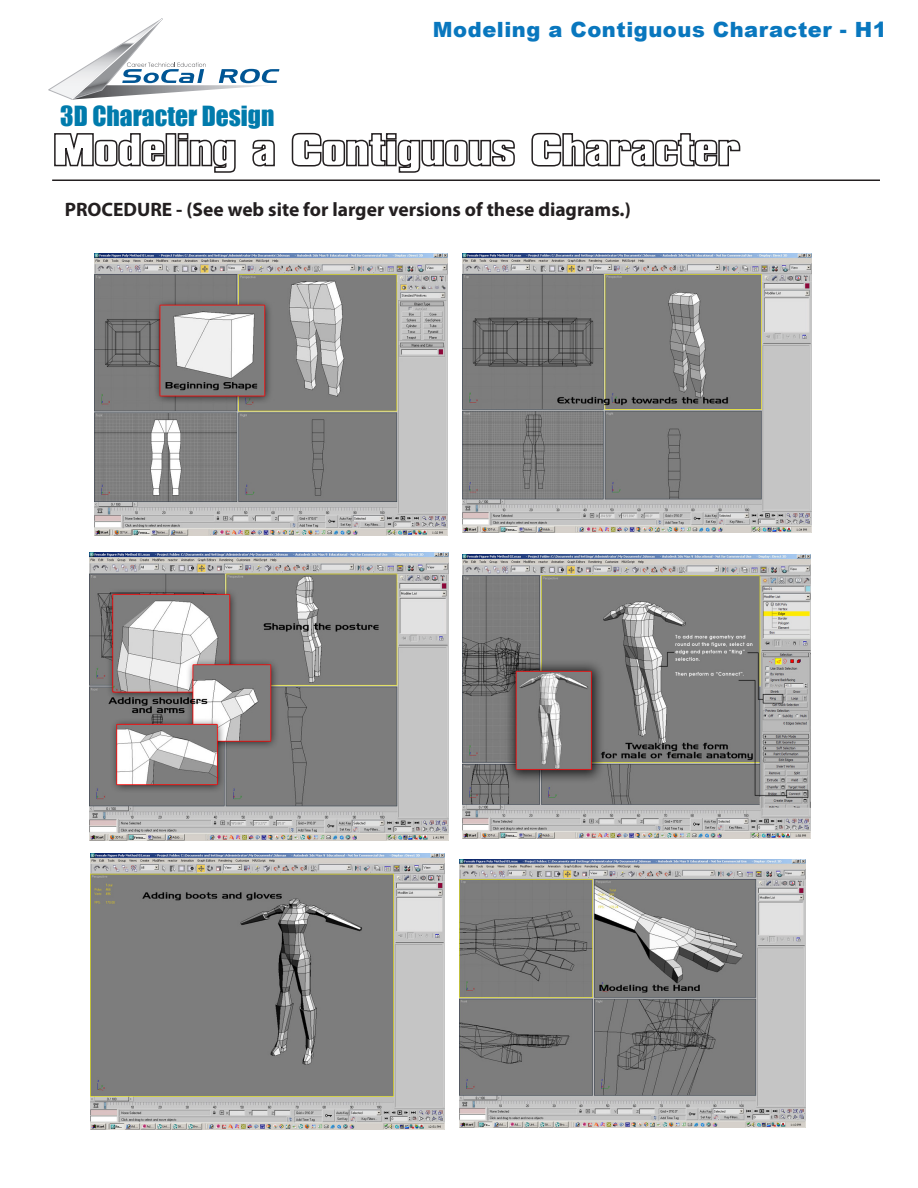
<style>
.page{position:relative;width:918px;height:1188px;background:#fff}
.page>*{position:absolute;margin:0;border:0;box-sizing:border-box;transform-origin:0 0}
.t1{font:25.5px "Impact";color:#007bac}
.t2{font:900 21px "Arial";letter-spacing:.025em;color:#0977be}
.t3{font:700 19.5px "Myriad Pro";color:#231f20}
</style>
<div class="page">
<svg style="left:48px;top:18px;width:231px;height:82px"></svg>
<svg style="left:54px;top:133px;width:111px;height:34px"></svg>
<div style="left:166px;top:133px;width:10px;height:33px;border:2px solid #231f20"></div>
<svg style="left:177px;top:133px;width:59px;height:40px"></svg>
<svg style="left:252px;top:139px;width:23px;height:28px"></svg>
<svg style="left:291px;top:132px;width:224px;height:41px"></svg>
<svg style="left:531px;top:132px;width:210px;height:35px"></svg>
<hr style="left:52px;top:180px;width:828px;height:1px;background:#231f20">
<img style="left:94px;top:253px;width:354px;height:283px">
<img style="left:462px;top:253px;width:350px;height:279px">
<img style="left:89px;top:553px;width:360px;height:287px">
<img style="left:463px;top:555px;width:348px;height:284px">
<img style="left:90px;top:854px;width:354px;height:276px">
<img style="left:459px;top:860px;width:347px;height:267px">
<h1 class="t1" style="left:60px;top:96px;width:216px">3D Character Design</h1>
<p class="t2" style="left:433px;top:14px;width:455px">Modeling a Contiguous Character - H1</p>
<p class="t3" style="left:65px;top:197px;width:568px">PROCEDURE - (See web site for larger versions of these diagrams.)</p>
</div>
